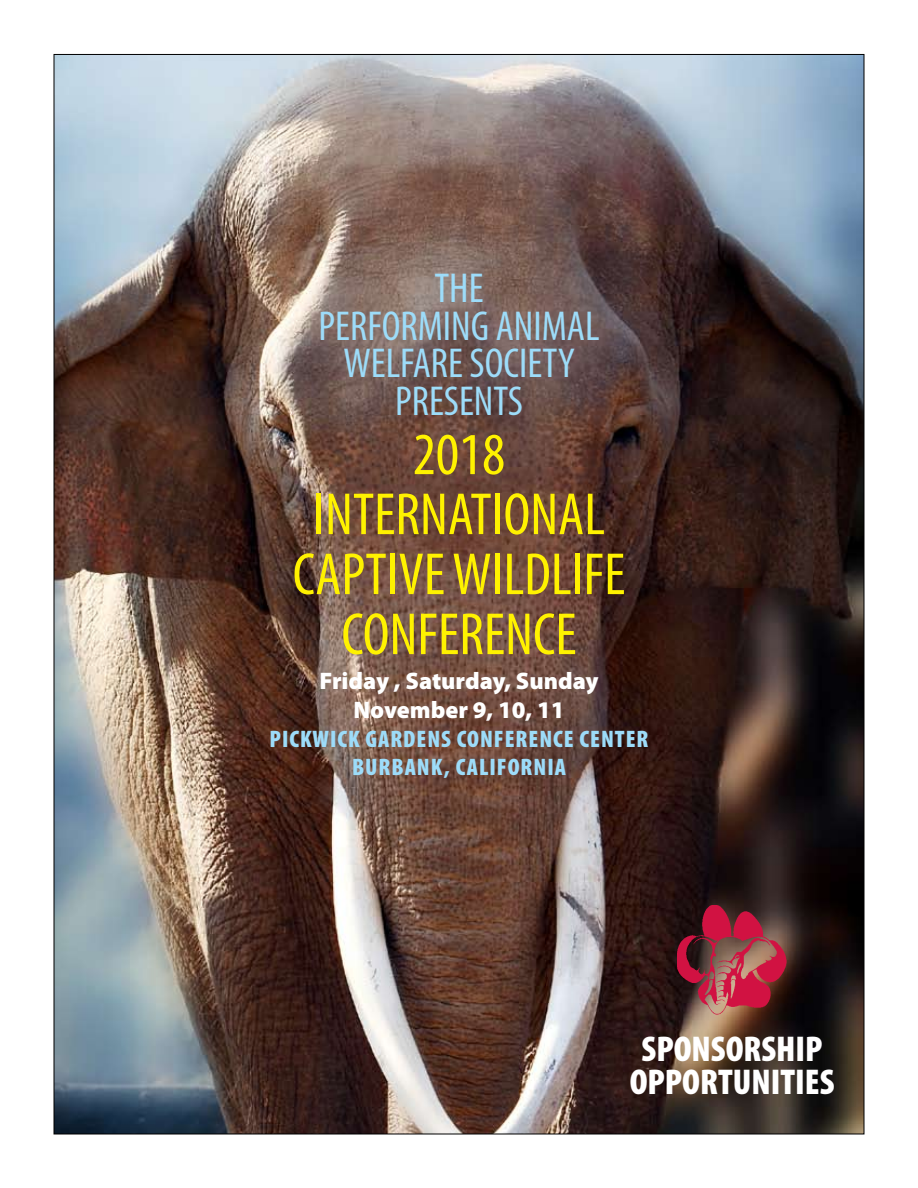
<style>
.page{position:relative;width:918px;height:1188px;background:#fff}
.page>*{position:absolute;margin:0;border:0;box-sizing:border-box;transform-origin:0 0}
.t1{font:condensed 60px/60px "Myriad Pro";color:#fff200;text-align:center}
.t2{font:condensed 42px/37.5px "Myriad Pro";color:#9ddcf9;text-align:center}
.t3{font:900 condensed 36px/33px "Myriad Pro";color:#fff;text-align:center}
.t4{font:900 condensed 24px/28.8px "Myriad Pro";letter-spacing:.04em;color:#9ddcf9;text-align:center}
.t5{font:900 24px/28.8px "Myriad Pro";color:#fff;text-align:center}
</style>
<div class="page">
<img style="left:56px;top:56px;width:806px;height:1076px">
<img style="left:677px;top:905px;width:109px;height:109px">
<h2 class="t2" style="left:319px;top:269px;width:282px">THE<br>PERFORMING ANIMAL<br>WELFARE SOCIETY<br>PRESENTS</h2>
<h1 class="t1" style="left:293px;top:424px;width:334px">2018<br>INTERNATIONAL<br>CAPTIVE WILDLIFE<br>CONFERENCE</h1>
<p class="t5" style="left:319px;top:666px;width:281px">Friday , Saturday, Sunday<br>November 9, 10, 11</p>
<p class="t4" style="left:269px;top:724px;width:381px">PICKWICK GARDENS CONFERENCE CENTER<br>BURBANK, CALIFORNIA</p>
<h3 class="t3" style="left:630px;top:1032px;width:206px">SPONSORSHIP<br>OPPORTUNITIES</h3>
</div>
